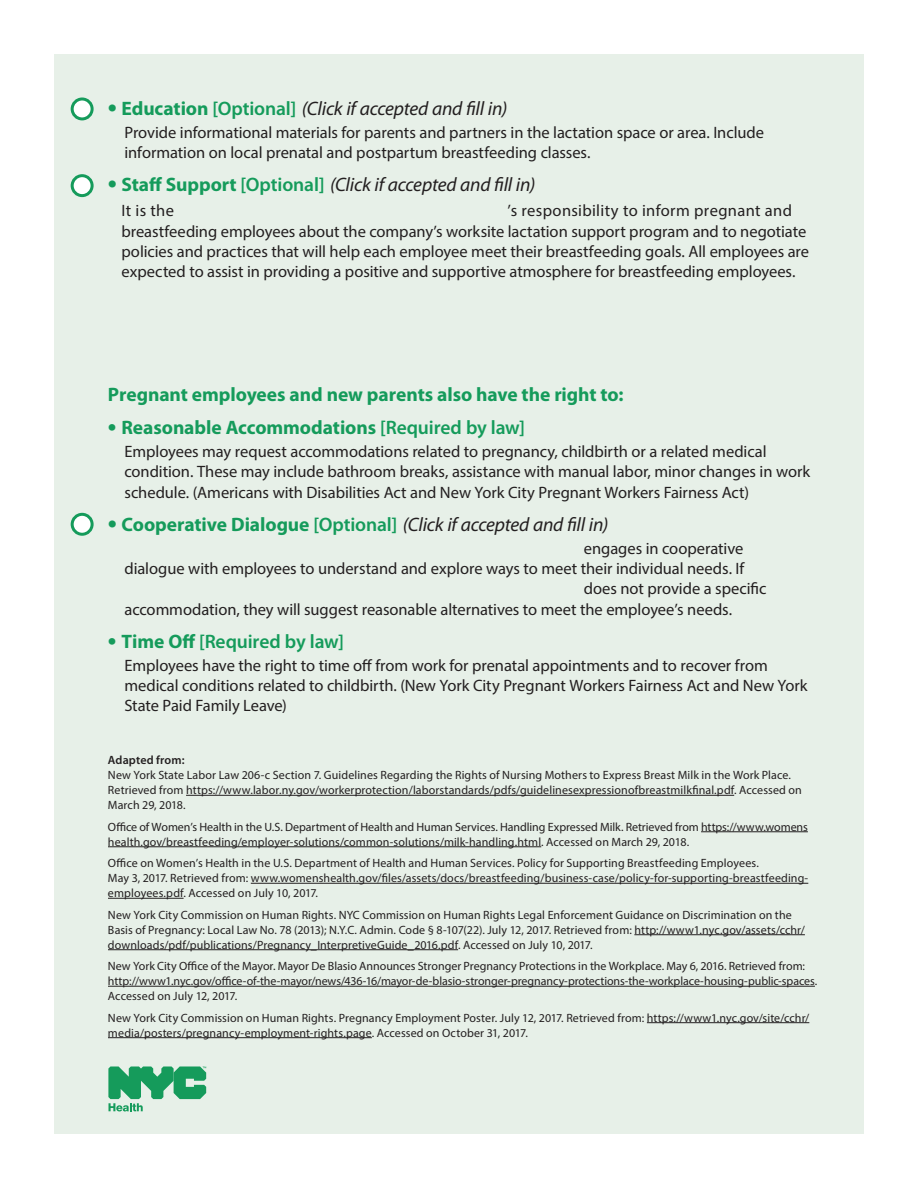
<style>
.page{position:relative;width:918px;height:1188px;background:#fff}
.page>*{position:absolute;margin:0;border:0;box-sizing:border-box;transform-origin:0 0}
.t1{font:italic 19.5px "Myriad Pro";letter-spacing:-.01em;color:#231f20}
.t2{font:700 19.5px "Myriad Pro";letter-spacing:-.005em;color:#159b5b}
.t3{font:600 19.5px "Myriad Pro";letter-spacing:-.005em;color:#159b5b}
.t4{font:16.5px/20.2px "Myriad Pro";letter-spacing:-.005em;color:#231f20}
.t5{font:12px/15px "Myriad Pro";letter-spacing:.005em;color:#231f20}
.t6{font:600 12px "Myriad Pro";letter-spacing:.01em;color:#231f20}
.s1{font-weight:700;font-style:normal;font-size:27px;color:#159b5b}
.s2{font-weight:700;font-style:normal;color:#159b5b}
.s3{font-weight:600;font-style:normal;color:#159b5b}
.s4{font-size:25.5px}
.s5{font-weight:600}
.s6{font-weight:700;font-size:25.5px}
.s7{font-weight:700}
</style>
<div class="page">
<div style="left:54px;top:54px;width:810px;height:1080px;background:#e7f0e8"></div>
<svg style="left:108px;top:1066px;width:98px;height:45px"></svg>
<hr style="left:186px;top:795px;width:548px;height:1px;background:#231f20">
<hr style="left:701px;top:831px;width:107px;height:1px;background:#231f20">
<hr style="left:108px;top:846px;width:433px;height:1px;background:#231f20">
<hr style="left:251px;top:883px;width:557px;height:1px;background:#231f20">
<hr style="left:108px;top:898px;width:76px;height:1px;background:#231f20">
<hr style="left:634px;top:934px;width:171px;height:1px;background:#231f20">
<hr style="left:108px;top:949px;width:350px;height:1px;background:#231f20">
<hr style="left:108px;top:986px;width:707px;height:1px;background:#231f20">
<hr style="left:647px;top:1022px;width:162px;height:1px;background:#231f20">
<hr style="left:108px;top:1037px;width:264px;height:1px;background:#231f20">
<div style="left:72px;top:99px;width:20px;height:20px;background:#fff;border-radius:50%"></div>
<div style="left:71px;top:98px;width:23px;height:22px;border:3px solid #159b5b;border-radius:50%"></div>
<div style="left:72px;top:176px;width:20px;height:20px;background:#fff;border-radius:50%"></div>
<div style="left:71px;top:174px;width:23px;height:23px;border:3px solid #159b5b;border-radius:50%"></div>
<svg style="left:72px;top:514px;width:20px;height:20px"></svg>
<div style="left:71px;top:513px;width:23px;height:23px;border:3px solid #159b5b;border-radius:50%"></div>
<h1 class="t1" style="left:108px;top:96px;width:401px"><span class="s1">•</span> <span class="s2">Education</span> <span class="s3">[Optional]</span> (Click if accepted and fill in)</h1>
<h2 class="t4" style="left:124px;top:122px;width:641px">Provide informational materials for parents and partners in the lactation space or area. Include information on local prenatal and postpartum breastfeeding classes.</h2>
<h1 class="t1" style="left:108px;top:173px;width:429px"><span class="s1">•</span> <span class="s2">Staff Support</span> <span class="s3">[Optional]</span> (Click if accepted and fill in)</h1>
<h2 class="t4" style="left:121px;top:201px;width:54px">It is the</h2>
<p class="t4" style="left:121px;top:201px;width:689px;text-indent:386px">’s responsibility to inform pregnant and breastfeeding employees about the company’s worksite lactation support program and to negotiate policies and practices that will help each employee meet their breastfeeding goals. All employees are expected to assist in providing a positive and supportive atmosphere for breastfeeding employees.</p>
<h1 class="t2" style="left:108px;top:382px;width:517px">Pregnant employees and new parents also have the right to:</h1>
<h1 class="t2" style="left:108px;top:415px;width:419px"><span class="s4">•</span> Reasonable Accommodations <span class="s5">[Required by law]</span></h1>
<p class="t4" style="left:124px;top:441px;width:687px">Employees may request accommodations related to pregnancy, childbirth or a related medical condition. These may include bathroom breaks, assistance with manual labor, minor changes in work schedule. (Americans with Disabilities Act and New York City Pregnant Workers Fairness Act)</p>
<h1 class="t1" style="left:108px;top:512px;width:502px"><span class="s1">•</span> <span class="s2">Cooperative Dialogue</span> <span class="s3">[Optional]</span> (Click if accepted and fill in)</h1>
<h2 class="t4" style="left:584px;top:538px;width:161px">engages in cooperative</h2>
<h2 class="t4" style="left:124px;top:558px;width:621px">dialogue with employees to understand and explore ways to meet their individual needs. If</h2>
<h2 class="t4" style="left:584px;top:579px;width:184px">does not provide a specific</h2>
<h2 class="t4" style="left:124px;top:599px;width:609px">accommodation, they will suggest reasonable alternatives to meet the employee’s needs.</h2>
<h1 class="t3" style="left:108px;top:629px;width:237px"><span class="s6">•</span> <span class="s7">Time Off</span> [Required by law]</h1>
<h2 class="t4" style="left:124px;top:655px;width:685px">Employees have the right to time off from work for prenatal appointments and to recover from medical conditions related to childbirth. (New York City Pregnant Workers Fairness Act and New York<br>State Paid Family Leave)</h2>
<p class="t6" style="left:108px;top:752px;width:78px">Adapted from:</p>
<p class="t5" style="left:108px;top:767px;width:695px">New York State Labor Law 206-c Section 7. Guidelines Regarding the Rights of Nursing Mothers to Express Breast Milk in the Work Place.<br>Retrieved from https://www.labor.ny.gov/workerprotection/laborstandards/pdfs/guidelinesexpressionofbreastmilkfinal.pdf. Accessed on<br>March 29, 2018.</p>
<p class="t5" style="left:108px;top:819px;width:701px">Office of Women’s Health in the U.S. Department of Health and Human Services. Handling Expressed Milk. Retrieved from https://www.womens health.gov/breastfeeding/employer-solutions/common-solutions/milk-handling.html. Accessed on March 29, 2018.</p>
<p class="t5" style="left:108px;top:855px;width:702px">Office on Women’s Health in the U.S. Department of Health and Human Services. Policy for Supporting Breastfeeding Employees.<br>May 3, 2017. Retrieved from: www.womenshealth.gov/files/assets/docs/breastfeeding/business-case/policy-for-supporting-breastfeeding&shy;employees.pdf. Accessed on July 10, 2017.</p>
<p class="t5" style="left:108px;top:907px;width:698px">New York City Commission on Human Rights. NYC Commission on Human Rights Legal Enforcement Guidance on Discrimination on the<br>Basis of Pregnancy: Local Law No. 78 (2013); N.Y.C. Admin. Code § 8-107(22). July 12, 2017. Retrieved from: http://www1.nyc.gov/assets/cchr/ downloads/pdf/publications/Pregnancy_InterpretiveGuide_2016.pdf. Accessed on July 10, 2017.</p>
<p class="t5" style="left:108px;top:958px;width:711px">New York City Office of the Mayor. Mayor De Blasio Announces Stronger Pregnancy Protections in the Workplace. May 6, 2016. Retrieved from: http://www1.nyc.gov/office-of-the-mayor/news/436-16/mayor-de-blasio-stronger-pregnancy-protections-the-workplace-housing-public-spaces.<br>Accessed on July 12, 2017.</p>
<p class="t5" style="left:108px;top:1010px;width:703px">New York City Commission on Human Rights. Pregnancy Employment Poster. July 12, 2017. Retrieved from: https://www1.nyc.gov/site/cchr/ media/posters/pregnancy-employment-rights.page. Accessed on October 31, 2017.</p>
</div>
